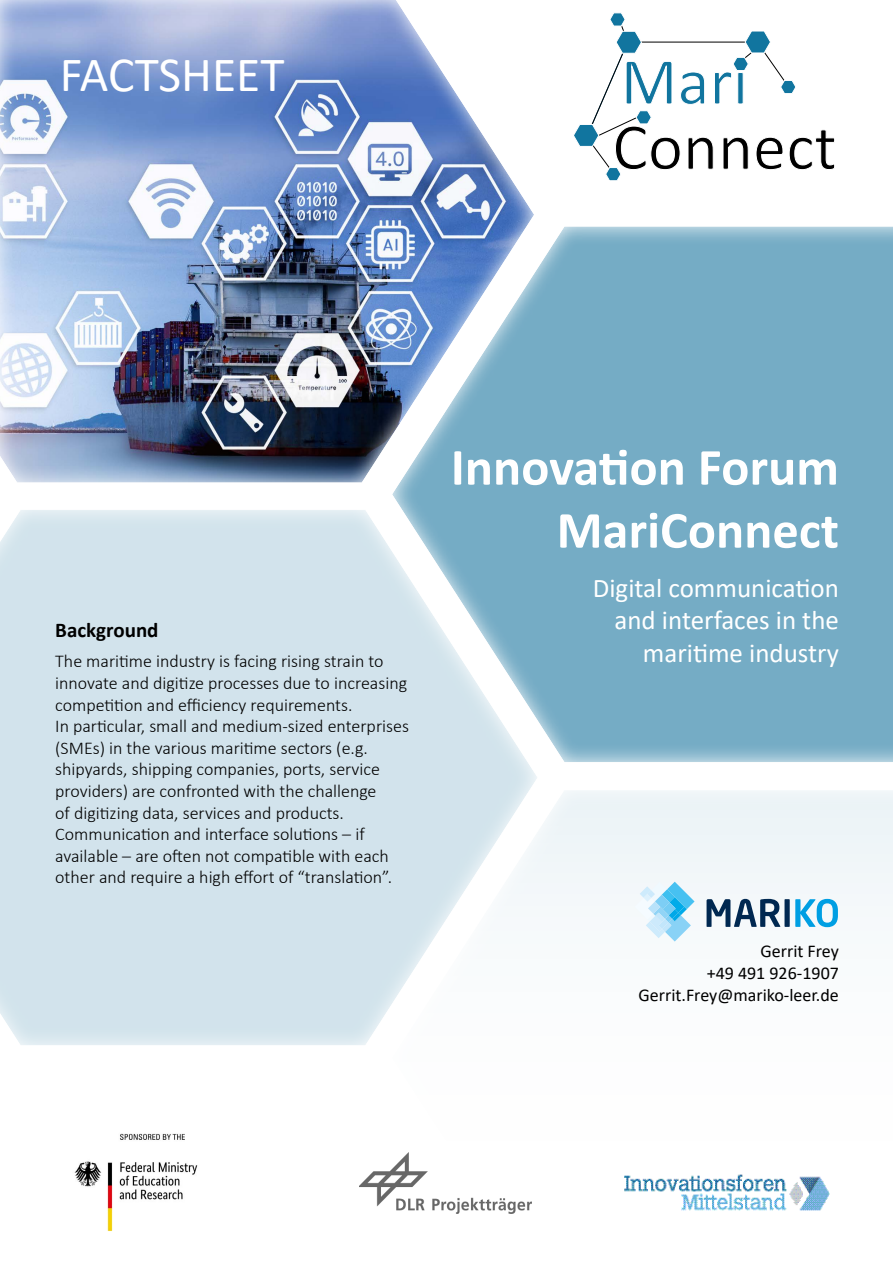
<style>
.page{position:relative;width:893px;height:1263px;background:#fff}
.page>*{position:absolute;margin:0;border:0;box-sizing:border-box;transform-origin:0 0}
.t1{font:67.05px "Calibri";color:#000}
.t2{font:67.05px "Calibri";color:#11759f}
.t3{font:700 52.5px/63px "Calibri";color:#fff;text-align:right}
.t4{font:49.5px "Calibri";color:#fff}
.t5{font:27px/32.4px "Calibri";color:#fff;text-align:right}
.t6{font:700 21px "Calibri";color:#000}
.t7{font:300 18px/21.6px "Calibri";color:#000}
.t8{font:18px/21.6px "Calibri";color:#000;text-align:right}
</style>
<div class="page">
<div style="left:0;top:499px;width:550px;height:548px;background:#d2e3ec"></div>
<svg style="left:380px;top:226px;width:513px;height:538px;background:#84b5cb"></svg>
<img style="left:0;top:0;width:546px;height:484px">
<svg style="left:379px;top:780px;width:514px;height:434px"></svg>
<img style="left:360px;top:1152px;width:172px;height:61px">
<img style="left:616px;top:1162px;width:222px;height:52px">
<img style="left:74px;top:1133px;width:124px;height:99px">
<svg style="left:574px;top:12px;width:222px;height:169px"></svg>
<svg style="left:706px;top:899px;width:132px;height:28px"></svg>
<svg style="left:635px;top:882px;width:59px;height:59px"></svg>
<h3 class="t4" style="left:60px;top:40px;width:226px">FACTSHEET</h3>
<h1 class="t2" style="left:620px;top:35px;width:129px">Mari</h1>
<h1 class="t1" style="left:612px;top:100px;width:226px">Connect</h1>
<p class="t6" style="left:55px;top:615px;width:105px">Background</p>
<p class="t7" style="left:55px;top:650px;width:355px">The maritime industry is facing rising strain to innovate and digitize processes due to increasing competition and efficiency requirements.<br>In particular, small and medium-sized enterprises (SMEs) in the various maritime sectors (e.g. shipyards, shipping companies, ports, service providers) are confronted with the challenge<br>of digitizing data, services and products.<br>Communication and interface solutions – if available – are often not compatible with each other and require a high effort of “translation”.</p>
<h2 class="t3" style="left:451px;top:435px;width:390px">Innovation Forum<br>MariConnect</h2>
<h3 class="t5" style="left:593px;top:571px;width:248px">Digital communication and interfaces in the maritime industry</h3>
<p class="t8" style="left:638px;top:940px;width:202px">Gerrit Frey<br>+49 491 926-1907<br>Gerrit.Frey@mariko-leer.de</p>
</div>
